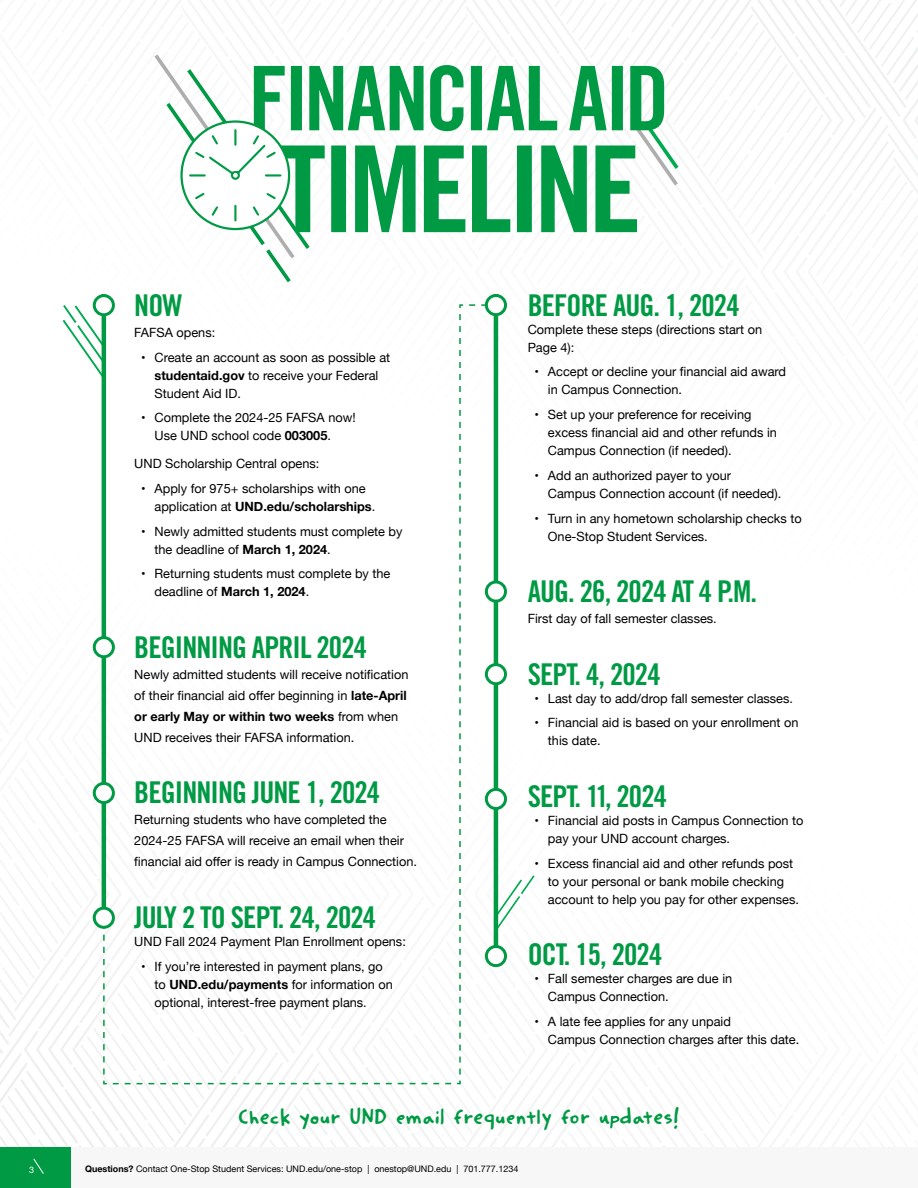
<style>
.page{position:relative;width:918px;height:1188px;background:#fff}
.page>*{position:absolute;margin:0;border:0;box-sizing:border-box;transform-origin:0 0}
.t1{font:30px "Trade Gothic LT Pro Bd Cn 20";letter-spacing:-.03em;color:#009a44}
.t2{font:22.5px "Minute";color:#009a44}
.t3{font:12.75px/18px "Helvetica Neue";color:#000}
.t4{font:9px "Helvetica Neue";color:#000}
.t5{font:9px "Helvetica Neue";color:#fff}
.s1{font-weight:700}
</style>
<div class="page">
<svg style="left:63px;top:305px;width:39px;height:75px"></svg>
<svg style="left:498px;top:875px;width:37px;height:57px"></svg>
<svg style="left:102px;top:304px;width:396px;height:781px"></svg>
<hr style="left:102px;top:294px;width:4px;height:622px;background:#009a44">
<div style="left:94px;top:296px;width:19px;height:19px;background:#fff;border-radius:50%"></div>
<div style="left:93px;top:294px;width:22px;height:22px;border:3px solid #009a44;border-radius:50%"></div>
<div style="left:94px;top:638px;width:19px;height:19px;background:#fff;border-radius:50%"></div>
<div style="left:93px;top:636px;width:22px;height:22px;border:3px solid #009a44;border-radius:50%"></div>
<div style="left:94px;top:783px;width:19px;height:20px;background:#fff;border-radius:50%"></div>
<div style="left:93px;top:782px;width:22px;height:22px;border:3px solid #009a44;border-radius:50%"></div>
<div style="left:94px;top:908px;width:19px;height:19px;background:#fff;border-radius:50%"></div>
<div style="left:93px;top:907px;width:22px;height:22px;border:3px solid #009a44;border-radius:50%"></div>
<hr style="left:494px;top:294px;width:4px;height:663px;background:#009a44">
<div style="left:486px;top:296px;width:19px;height:19px;background:#fff;border-radius:50%"></div>
<div style="left:485px;top:294px;width:22px;height:22px;border:3px solid #009a44;border-radius:50%"></div>
<div style="left:486px;top:665px;width:19px;height:19px;background:#fff;border-radius:50%"></div>
<div style="left:485px;top:663px;width:22px;height:22px;border:3px solid #009a44;border-radius:50%"></div>
<div style="left:486px;top:582px;width:19px;height:19px;background:#fff;border-radius:50%"></div>
<div style="left:485px;top:581px;width:22px;height:22px;border:3px solid #009a44;border-radius:50%"></div>
<div style="left:486px;top:789px;width:19px;height:19px;background:#fff;border-radius:50%"></div>
<div style="left:485px;top:788px;width:22px;height:22px;border:3px solid #009a44;border-radius:50%"></div>
<div style="left:486px;top:947px;width:19px;height:19px;background:#fff;border-radius:50%"></div>
<div style="left:485px;top:945px;width:22px;height:22px;border:3px solid #009a44;border-radius:50%"></div>
<svg style="left:610px;top:1115px;width:9px;height:14px"></svg>
<svg style="left:154px;top:54px;width:525px;height:228px"></svg>
<div style="left:0;top:1148px;width:918px;height:40px;background:#f7f7f7"></div>
<div style="left:0;top:1148px;width:70px;height:40px;background:#009a44"></div>
<svg style="left:33px;top:1158px;width:11px;height:16px"></svg>
<h1 class="t1" style="left:134px;top:287px;width:50px">NOW</h1>
<p class="t3" style="left:134px;top:324px;width:83px">FAFSA opens:</p>
<p class="t3" style="left:155px;top:349px;width:237px;text-indent:-14px">• Create an account as soon as possible at <span class="s1">studentaid.gov</span> to receive your Federal<br>Student Aid ID.</p>
<p class="t3" style="left:155px;top:410px;width:203px;text-indent:-14px">• Complete the 2024-25 FAFSA now!<br>Use UND school code <span class="s1">003005</span>.</p>
<p class="t3" style="left:134px;top:455px;width:187px">UND Scholarship Central opens:</p>
<p class="t3" style="left:155px;top:480px;width:222px;text-indent:-14px">• Apply for 975+ scholarships with one application at <span class="s1">UND.edu/scholarships</span>.</p>
<p class="t3" style="left:155px;top:523px;width:250px;text-indent:-14px">• Newly admitted students must complete by the deadline of <span class="s1">March 1, 2024</span>.</p>
<p class="t3" style="left:155px;top:566px;width:237px;text-indent:-14px">• Returning students must complete by the deadline of <span class="s1">March 1, 2024</span>.</p>
<h1 class="t1" style="left:134px;top:629px;width:234px">BEGINNING APRIL 2024</h1>
<p class="t3" style="left:134px;top:665px;width:276px;line-height:21px">Newly admitted students will receive notification of their financial aid offer beginning in <span class="s1">late-April or early May or within two weeks</span> from when UND receives their FAFSA information.</p>
<h1 class="t1" style="left:134px;top:774px;width:247px">BEGINNING JUNE 1, 2024</h1>
<p class="t3" style="left:134px;top:810px;width:284px;line-height:21px">Returning students who have completed the<br>2024-25 FAFSA will receive an email when their financial aid offer is ready in Campus Connection.</p>
<h1 class="t1" style="left:134px;top:899px;width:243px">JULY 2 TO SEPT. 24, 2024</h1>
<p class="t3" style="left:134px;top:933px;width:273px">UND Fall 2024 Payment Plan Enrollment opens:</p>
<p class="t3" style="left:155px;top:958px;width:240px;text-indent:-14px">• If you’re interested in payment plans, go to <span class="s1">UND.edu/payments</span> for information on optional, interest-free payment plans.</p>
<h1 class="t1" style="left:528px;top:287px;width:213px">BEFORE AUG. 1, 2024</h1>
<p class="t3" style="left:528px;top:321px;width:236px">Complete these steps (directions start on<br>Page 4):</p>
<p class="t3" style="left:548px;top:364px;width:240px;text-indent:-14px">• Accept or decline your financial aid award in Campus Connection.</p>
<p class="t3" style="left:548px;top:406px;width:231px;text-indent:-14px">• Set up your preference for receiving excess financial aid and other refunds in<br>Campus Connection (if needed).</p>
<p class="t3" style="left:548px;top:467px;width:235px;text-indent:-14px">• Add an authorized payer to your<br>Campus Connection account (if needed).</p>
<p class="t3" style="left:548px;top:510px;width:255px;text-indent:-14px">• Turn in any hometown scholarship checks to<br>One-Stop Student Services.</p>
<h1 class="t1" style="left:528px;top:573px;width:231px">AUG. 26, 2024 AT 4 P.M.</h1>
<p class="t3" style="left:528px;top:610px;width:191px">First day of fall semester classes.</p>
<h1 class="t1" style="left:528px;top:656px;width:134px">SEPT. 4, 2024</h1>
<p class="t3" style="left:534px;top:690px;width:260px">• Last day to add/drop fall semester classes.</p>
<p class="t3" style="left:548px;top:715px;width:252px;text-indent:-14px">• Financial aid is based on your enrollment on this date.</p>
<h1 class="t1" style="left:528px;top:778px;width:141px">SEPT. 11, 2024</h1>
<p class="t3" style="left:548px;top:812px;width:257px;text-indent:-14px">• Financial aid posts in Campus Connection to pay your UND account charges.</p>
<p class="t3" style="left:548px;top:855px;width:253px;text-indent:-14px">• Excess financial aid and other refunds post to your personal or bank mobile checking account to help you pay for other expenses.</p>
<h1 class="t1" style="left:528px;top:936px;width:136px">OCT. 15, 2024</h1>
<p class="t3" style="left:548px;top:970px;width:186px;text-indent:-14px">• Fall semester charges are due in<br>Campus Connection.</p>
<p class="t3" style="left:548px;top:1013px;width:253px;text-indent:-14px">• A late fee applies for any unpaid<br>Campus Connection charges after this date.</p>
<h2 class="t2" style="left:238px;top:1099px;width:443px">Check your UND email frequently for u dates!</h2>
<p class="t5" style="left:29px;top:1163px;width:7px">3</p>
<p class="t4" style="left:85px;top:1162px;width:435px"><span class="s1">Questions?</span> Contact One-Stop Student Services: UND.edu/one-stop | onestop@UND.edu | 701.777.1234</p>
</div>
